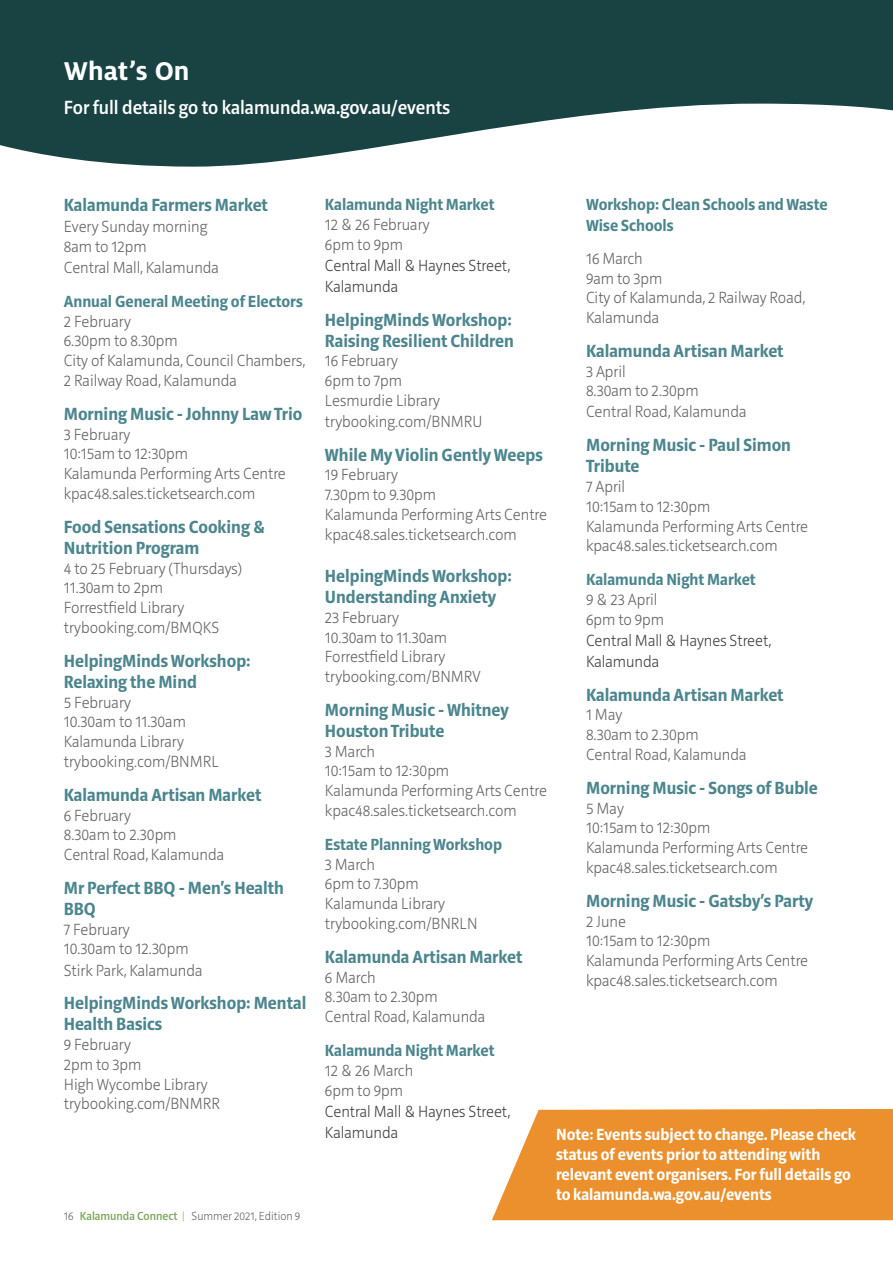
<style>
.page{position:relative;width:893px;height:1263px;background:#fff}
.page>*{position:absolute;margin:0;border:0;box-sizing:border-box;transform-origin:0 0}
.t1{font:700 28.5px "Milo OT";color:#fff}
.t2{font:500 19.5px "Riga";color:#fff}
.t3{font:700 18px/21px "Riga";color:#4b858e}
.t4{font:200 16.5px/19.8px "Riga";color:#636466}
.t5{font:700 16.5px/21px "Riga";color:#4b858e}
.t6{font:700 16.5px/19.8px "Riga";color:#fff}
.t7{font:200 16.5px/21px "Riga";color:#404040}
.t8{font:200 12px "Riga";color:#636466}
.s1{font-weight:500;color:#7ea861}
.s2{color:#eb902c}
</style>
<div class="page">
<svg style="left:0;top:0;width:893px;height:167px;fill:#194243"></svg>
<div style="left:492px;top:1109px;width:401px;height:111px;background:#eb902c"></div>
<h1 class="t1" style="left:64px;top:55px;width:127px">What’s On</h1>
<p class="t2" style="left:64px;top:97px;width:388px">For full details go to kalamunda.wa.gov.au/events</p>
<p class="t3" style="left:64px;top:195px;width:206px">Kalamunda Farmers Market</p>
<p class="t4" style="left:64px;top:217px;width:157px;line-height:20.4px">Every Sunday morning<br>8am to 12pm<br>Central Mall, Kalamunda</p>
<p class="t5" style="left:64px;top:291px;width:241px">Annual General Meeting of Electors</p>
<p class="t4" style="left:64px;top:312px;width:243px">2 February<br>6.30pm to 8.30pm<br>City of Kalamunda, Council Chambers,<br>2 Railway Road, Kalamunda</p>
<p class="t3" style="left:64px;top:404px;width:240px">Morning Music - Johnny Law Trio</p>
<p class="t4" style="left:64px;top:425px;width:224px">3 February<br>10:15am to 12:30pm<br>Kalamunda Performing Arts Centre kpac48.sales.ticketsearch.com</p>
<p class="t3" style="left:64px;top:517px;width:203px">Food Sensations Cooking &amp;<br>Nutrition Program</p>
<p class="t4" style="left:64px;top:559px;width:180px">4 to 25 February (Thursdays)<br>11.30am to 2pm<br>Forrestfield Library trybooking.com/BMQKS</p>
<p class="t3" style="left:64px;top:651px;width:188px">HelpingMinds Workshop:<br>Relaxing the Mind</p>
<p class="t4" style="left:64px;top:693px;width:157px">5 February<br>10.30am to 11.30am<br>Kalamunda Library trybooking.com/BNMRL</p>
<p class="t3" style="left:64px;top:785px;width:199px">Kalamunda Artisan Market</p>
<p class="t4" style="left:64px;top:806px;width:162px">6 February<br>8.30am to 2.30pm<br>Central Road, Kalamunda</p>
<p class="t3" style="left:64px;top:878px;width:222px">Mr Perfect BBQ - Men’s Health<br>BBQ</p>
<p class="t4" style="left:64px;top:919px;width:140px;line-height:20.4px">7 February<br>10.30am to 12.30pm<br>Stirk Park, Kalamunda</p>
<p class="t3" style="left:64px;top:993px;width:244px">HelpingMinds Workshop: Mental<br>Health Basics</p>
<p class="t4" style="left:64px;top:1035px;width:158px">9 February<br>2pm to 3pm<br>High Wycombe Library trybooking.com/BNMRR</p>
<p class="t8" style="left:64px;top:1210px;width:238px">16 <span class="s1">Kalamunda Connect</span> <span class="s2">|</span> Summer 2021, Edition 9</p>
<p class="t5" style="left:325px;top:195px;width:171px">Kalamunda Night Market</p>
<p class="t4" style="left:325px;top:215px;width:106px">12 &amp; 26 February<br>6pm to 9pm</p>
<p class="t7" style="left:325px;top:255px;width:187px">Central Mall &amp; Haynes Street,<br>Kalamunda</p>
<p class="t3" style="left:325px;top:309px;width:191px">HelpingMinds Workshop:<br>Raising Resilient Children</p>
<p class="t4" style="left:325px;top:351px;width:159px;line-height:20.2px">16 February<br>6pm to 7pm<br>Lesmurdie Library trybooking.com/BNMRU</p>
<p class="t3" style="left:325px;top:445px;width:219px">While My Violin Gently Weeps</p>
<p class="t4" style="left:325px;top:466px;width:224px">19 February<br>7.30pm to 9.30pm<br>Kalamunda Performing Arts Centre kpac48.sales.ticketsearch.com</p>
<p class="t3" style="left:325px;top:566px;width:188px">HelpingMinds Workshop:<br>Understanding Anxiety</p>
<p class="t4" style="left:325px;top:608px;width:157px">23 February<br>10.30am to 11.30am<br>Forrestfield Library trybooking.com/BNMRV</p>
<p class="t3" style="left:325px;top:700px;width:186px">Morning Music - Whitney<br>Houston Tribute</p>
<p class="t4" style="left:325px;top:742px;width:224px">3 March<br>10:15am to 12:30pm<br>Kalamunda Performing Arts Centre kpac48.sales.ticketsearch.com</p>
<p class="t5" style="left:325px;top:834px;width:179px">Estate Planning Workshop</p>
<p class="t4" style="left:325px;top:855px;width:154px">3 March<br>6pm to 7.30pm<br>Kalamunda Library trybooking.com/BNRLN</p>
<p class="t3" style="left:325px;top:947px;width:199px">Kalamunda Artisan Market</p>
<p class="t4" style="left:325px;top:968px;width:162px">6 March<br>8.30am to 2.30pm<br>Central Road, Kalamunda</p>
<p class="t5" style="left:325px;top:1040px;width:171px">Kalamunda Night Market</p>
<p class="t4" style="left:325px;top:1061px;width:90px">12 &amp; 26 March<br>6pm to 9pm</p>
<p class="t7" style="left:325px;top:1101px;width:187px">Central Mall &amp; Haynes Street,<br>Kalamunda</p>
<p class="t5" style="left:586px;top:195px;width:243px">Workshop: Clean Schools and Waste<br>Wise Schools</p>
<p class="t4" style="left:586px;top:249px;width:221px">16 March<br>9am to 3pm<br>City of Kalamunda, 2 Railway Road,<br>Kalamunda</p>
<p class="t3" style="left:586px;top:341px;width:199px">Kalamunda Artisan Market</p>
<p class="t4" style="left:586px;top:361px;width:162px;line-height:20.4px">3 April<br>8.30am to 2.30pm<br>Central Road, Kalamunda</p>
<p class="t3" style="left:586px;top:435px;width:206px">Morning Music - Paul Simon<br>Tribute</p>
<p class="t4" style="left:586px;top:477px;width:224px">7 April<br>10:15am to 12:30pm<br>Kalamunda Performing Arts Centre kpac48.sales.ticketsearch.com</p>
<p class="t5" style="left:586px;top:570px;width:171px">Kalamunda Night Market</p>
<p class="t4" style="left:586px;top:590px;width:80px">9 &amp; 23 April<br>6pm to 9pm</p>
<p class="t7" style="left:586px;top:630px;width:187px">Central Mall &amp; Haynes Street,<br>Kalamunda</p>
<p class="t3" style="left:586px;top:684px;width:199px">Kalamunda Artisan Market</p>
<p class="t4" style="left:586px;top:705px;width:162px">1 May<br>8.30am to 2.30pm<br>Central Road, Kalamunda</p>
<p class="t3" style="left:586px;top:778px;width:233px">Morning Music - Songs of Buble</p>
<p class="t4" style="left:586px;top:799px;width:224px">5 May<br>10:15am to 12:30pm<br>Kalamunda Performing Arts Centre kpac48.sales.ticketsearch.com</p>
<p class="t3" style="left:586px;top:891px;width:229px">Morning Music - Gatsby’s Party</p>
<p class="t4" style="left:586px;top:912px;width:224px">2 June<br>10:15am to 12:30pm<br>Kalamunda Performing Arts Centre kpac48.sales.ticketsearch.com</p>
<p class="t6" style="left:556px;top:1125px;width:302px">Note: Events subject to change. Please check status of events prior to attending with relevant event organisers. For full details go to kalamunda.wa.gov.au/events</p>
</div>
